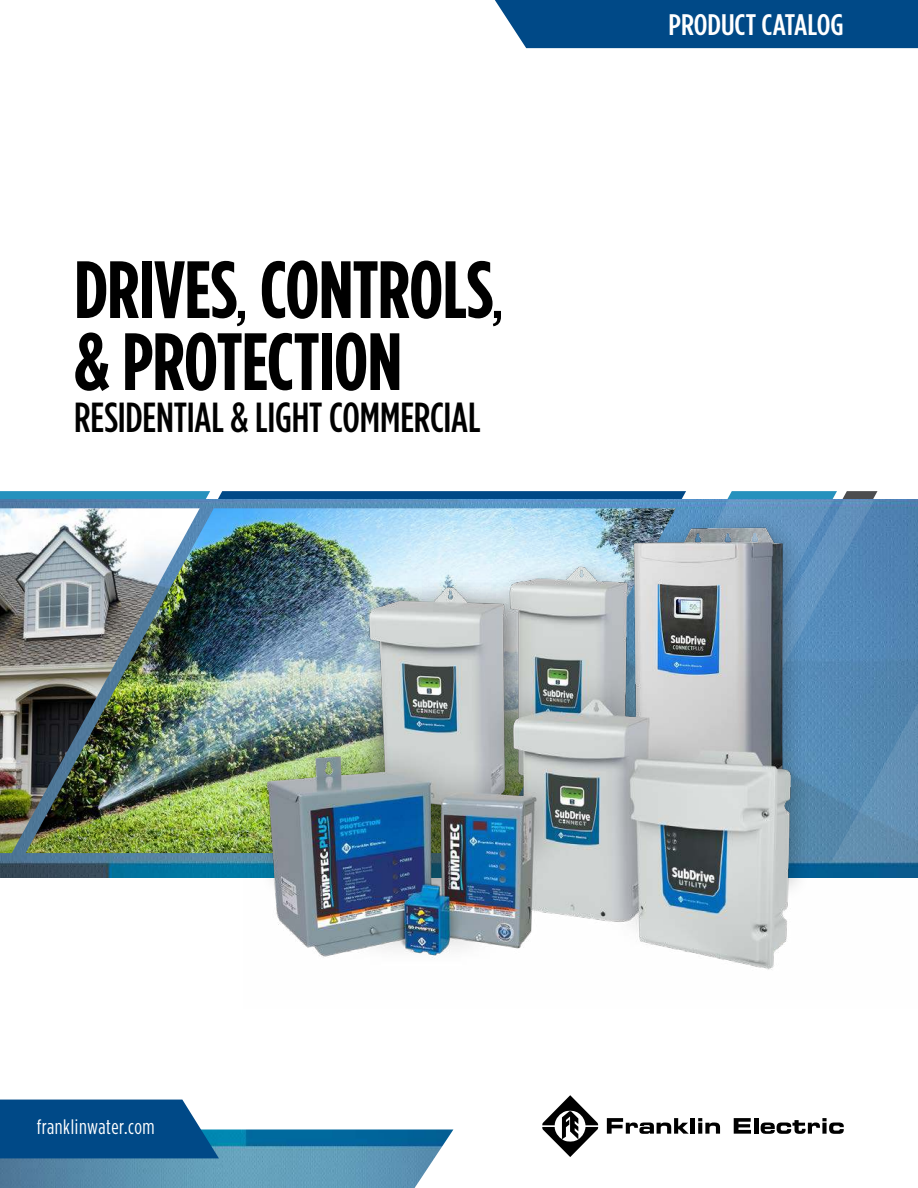
<style>
.page{position:relative;width:918px;height:1188px;background:#fff}
.page>*{position:absolute;margin:0;border:0;box-sizing:border-box;transform-origin:0 0}
.t1{font:700 81px/72px "Gotham Condensed";letter-spacing:-.01em;color:#000}
.t2{font:500 42px "Gotham Condensed";letter-spacing:-.005em;color:#000}
.t3{font:500 29.7px "Gotham Condensed";letter-spacing:-.005em;color:#fff;scale:1.11 1}
.t4{font:20.7px "Gotham Condensed";letter-spacing:.03em;color:#fff}
.s1{font-size:51px}
</style>
<div class="page">
<img style="left:0;top:1130px;width:453px;height:58px">
<svg style="left:0;top:1100px;width:219px;height:58px;background:#0f558f"></svg>
<svg style="left:607px;top:1118px;width:82px;height:16px"></svg>
<hr style="left:691px;top:1118px;width:4px;height:16px;background:#000">
<svg style="left:698px;top:1118px;width:22px;height:16px"></svg>
<svg style="left:734px;top:1118px;width:17px;height:16px"></svg>
<hr style="left:754px;top:1118px;width:4px;height:16px;background:#000">
<svg style="left:761px;top:1118px;width:83px;height:16px"></svg>
<svg style="left:542px;top:1095px;width:56px;height:62px"></svg>
<svg style="left:0;top:491px;width:210px;height:9px;background:#2e91bd"></svg>
<svg style="left:529px;top:491px;width:308px;height:9px;background:#3b82b0"></svg>
<img style="left:0;top:500px;width:918px;height:378px">
<div style="left:495px;top:0;width:423px;height:48px;background:#004987"></div>
<img style="left:200px;top:508px;width:43px;height:345px">
<img style="left:243px;top:504px;width:675px;height:466px">
<img style="left:0;top:508px;width:200px;height:345px">
<p class="t1" style="left:74px;top:258px;width:430px">DRIVES<span class="s1">,</span> CONTROLS<span class="s1">, </span>&amp; PROTECTION</p>
<p class="t2" style="left:74px;top:398px;width:408px">RESIDENTIAL &amp; LIGHT COMMERCIAL</p>
<p class="t3" style="left:669px;top:11px;width:159px">PRODUCT CATALOG</p>
<p class="t4" style="left:37px;top:1118px;width:119px">franklinwater.com</p>
</div>
